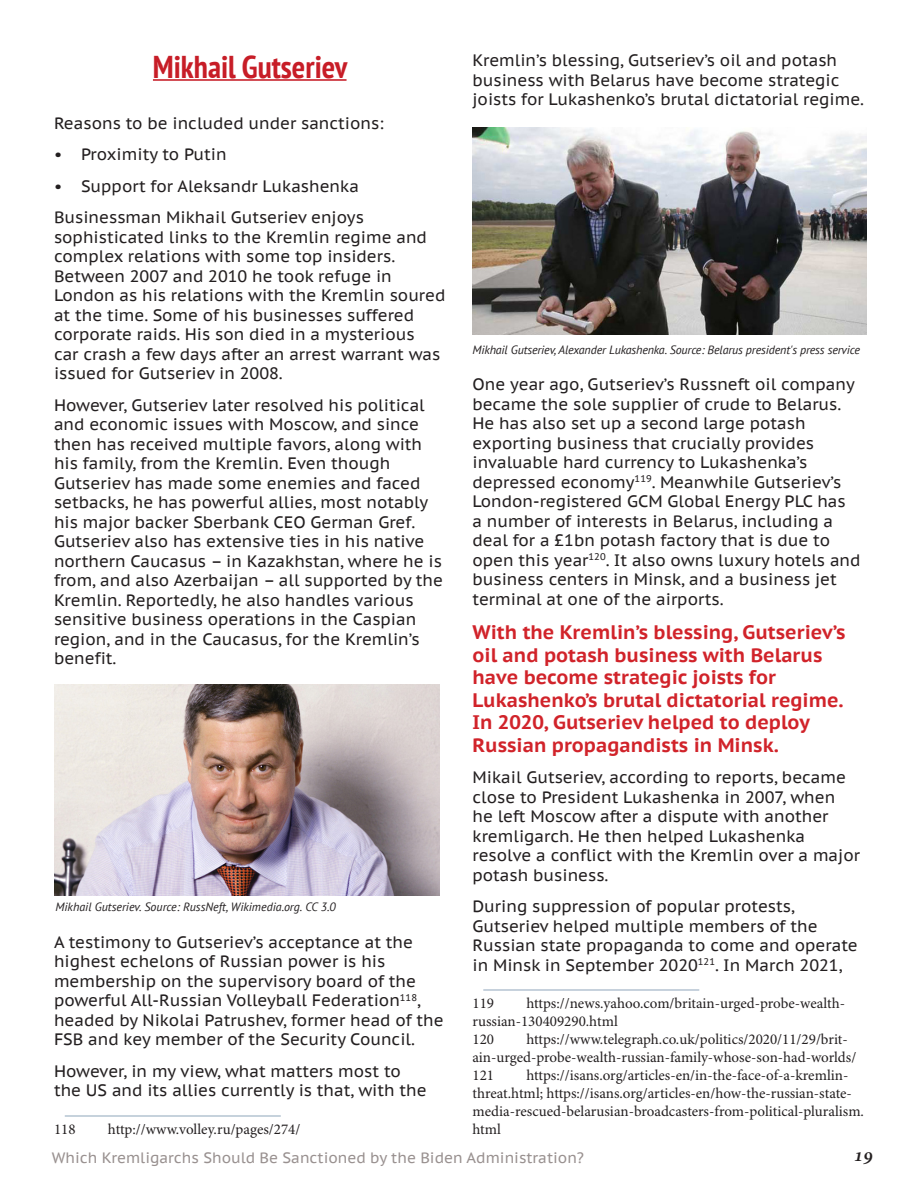
<style>
.page{position:relative;width:918px;height:1188px;background:#fff}
.page>*{position:absolute;margin:0;border:0;box-sizing:border-box;transform-origin:0 0}
.titles{font:700 condensed 31.5px "PT Sans";color:#c71d27}
.Red_Important{font:700 19.5px/22.5px "PT Sans Caption";color:#d1232a}
.t1{font:italic 600 19.5px "Minion Pro";color:#231f20}
.Text_general{font:16.5px/19.5px "PT Sans Caption";color:#231f20}
.t2{font:15px/18px "Minion Pro";color:#231f20}
.t3{font:15px "PT Sans Caption";color:#999190}
.Text_under_photo{font:italic 12px "PT Sans";letter-spacing:-.01em;color:#231f20}
</style>
<div class="page">
<hr style="left:153px;top:79px;width:194px;height:2px;background:#c71d27">
<hr style="left:65px;top:1116px;width:216px;height:1px;background:#8fa6bb">
<hr style="left:483px;top:990px;width:216px;height:1px;background:#8fa6bb">
<img style="left:472px;top:128px;width:394px;height:207px">
<img style="left:54px;top:684px;width:386px;height:212px">
<p class="titles" style="left:153px;top:46px;width:196px">Mikhail Gutseriev</p>
<p class="Text_general" style="left:54px;top:113px;width:331px">Reasons to be included under sanctions:</p>
<p class="Text_general" style="left:54px;top:144px;width:174px">• Proximity to Putin</p>
<p class="Text_general" style="left:54px;top:176px;width:307px">• Support for Aleksandr Lukashenka</p>
<p class="Text_general" style="left:54px;top:207px;width:393px">Businessman Mikhail Gutseriev enjoys sophisticated links to the Kremlin regime and complex relations with some top insiders.<br>Between 2007 and 2010 he took refuge in London as his relations with the Kremlin soured at the time. Some of his businesses suffered corporate raids. His son died in a mysterious<br>car crash a few days after an arrest warrant was issued for Gutseriev in 2008.</p>
<p class="Text_general" style="left:54px;top:395px;width:391px">However, Gutseriev later resolved his political and economic issues with Moscow, and since then has received multiple favors, along with his family, from the Kremlin. Even though Gutseriev has made some enemies and faced setbacks, he has powerful allies, most notably his major backer Sberbank CEO German Gref.<br>Gutseriev also has extensive ties in his native northern Caucasus – in Kazakhstan, where he is from, and also Azerbaijan – all supported by the Kremlin. Reportedly, he also handles various sensitive business operations in the Caspian region, and in the Caucasus, for the Kremlin’s benefit.</p>
<p class="Text_under_photo" style="left:56px;top:899px;width:282px">Mikhail Gutseriev. Source: RussNeft, Wikimedia.org. CC 3.0</p>
<p class="Text_general" style="left:54px;top:932px;width:391px">A testimony to Gutseriev’s acceptance at the highest echelons of Russian power is his membership on the supervisory board of the powerful All-Russian Volleyball Federation<sup>118</sup>, headed by Nikolai Patrushev, former head of the FSB and key member of the Security Council.</p>
<p class="Text_general" style="left:54px;top:1061px;width:374px">However, in my view, what matters most to the US and its allies currently is that, with the</p>
<p class="t2" style="left:54px;top:1121px;width:23px">118</p>
<p class="t2" style="left:108px;top:1121px;width:194px">http://www.volley.ru/pages/274/</p>
<p class="Text_general" style="left:472px;top:50px;width:393px">Kremlin’s blessing, Gutseriev’s oil and potash business with Belarus have become strategic joists for Lukashenko’s brutal dictatorial regime.</p>
<p class="Text_under_photo" style="left:472px;top:342px;width:389px">Mikhail Gutseriev, Alexander Lukashenka. Source: Belarus president's press service</p>
<p class="Text_general" style="left:472px;top:374px;width:390px">One year ago, Gutseriev’s Russneft oil company became the sole supplier of crude to Belarus.<br>He has also set up a second large potash exporting business that crucially provides invaluable hard currency to Lukashenka’s depressed economy<sup>119</sup>. Meanwhile Gutseriev’s London-registered GCM Global Energy PLC has<br>a number of interests in Belarus, including a deal for a £1bn potash factory that is due to open this year<sup>120</sup>. It also owns luxury hotels and business centers in Minsk, and a business jet terminal at one of the airports.</p>
<p class="Red_Important" style="left:472px;top:621px;width:374px">With the Kremlin’s blessing, Gutseriev’s oil and potash business with Belarus have become strategic joists for Lukashenko’s brutal dictatorial regime.<br>In 2020, Gutseriev helped to deploy Russian propagandists in Minsk.</p>
<p class="Text_general" style="left:472px;top:767px;width:389px">Mikail Gutseriev, according to reports, became close to President Lukashenka in 2007, when<br>he left Moscow after a dispute with another kremligarch. He then helped Lukashenka resolve a conflict with the Kremlin over a major potash business.</p>
<p class="Text_general" style="left:472px;top:896px;width:387px">During suppression of popular protests, Gutseriev helped multiple members of the Russian state propaganda to come and operate in Minsk in September 2020<sup>121</sup>. In March 2021,</p>
<p class="t2" style="left:472px;top:995px;width:23px">119</p>
<p class="t2" style="left:472px;top:995px;width:374px;text-indent:54px">https://news.yahoo.com/britain-urged-probe-wealth&shy;russian-130409290.html</p>
<p class="t2" style="left:472px;top:1031px;width:23px">120</p>
<p class="t2" style="left:472px;top:1031px;width:385px;text-indent:54px">https://www.telegraph.co.uk/politics/2020/11/29/brit&shy;ain-urged-probe-wealth-russian-family-whose-son-had-worlds/</p>
<p class="t2" style="left:472px;top:1067px;width:23px">121</p>
<p class="t2" style="left:472px;top:1067px;width:393px;text-indent:54px">https://isans.org/articles-en/in-the-face-of-a-kremlin&shy;threat.html; https://isans.org/articles-en/how-the-russian-state&shy;media-rescued-belarusian-broadcasters-from-political-pluralism. html</p>
<p class="t3" style="left:52px;top:1148px;width:534px">Which Kremligarchs Should Be Sanctioned by the Biden Administration?</p>
<p class="t1" style="left:854px;top:1142px;width:21px">19</p>
</div>
